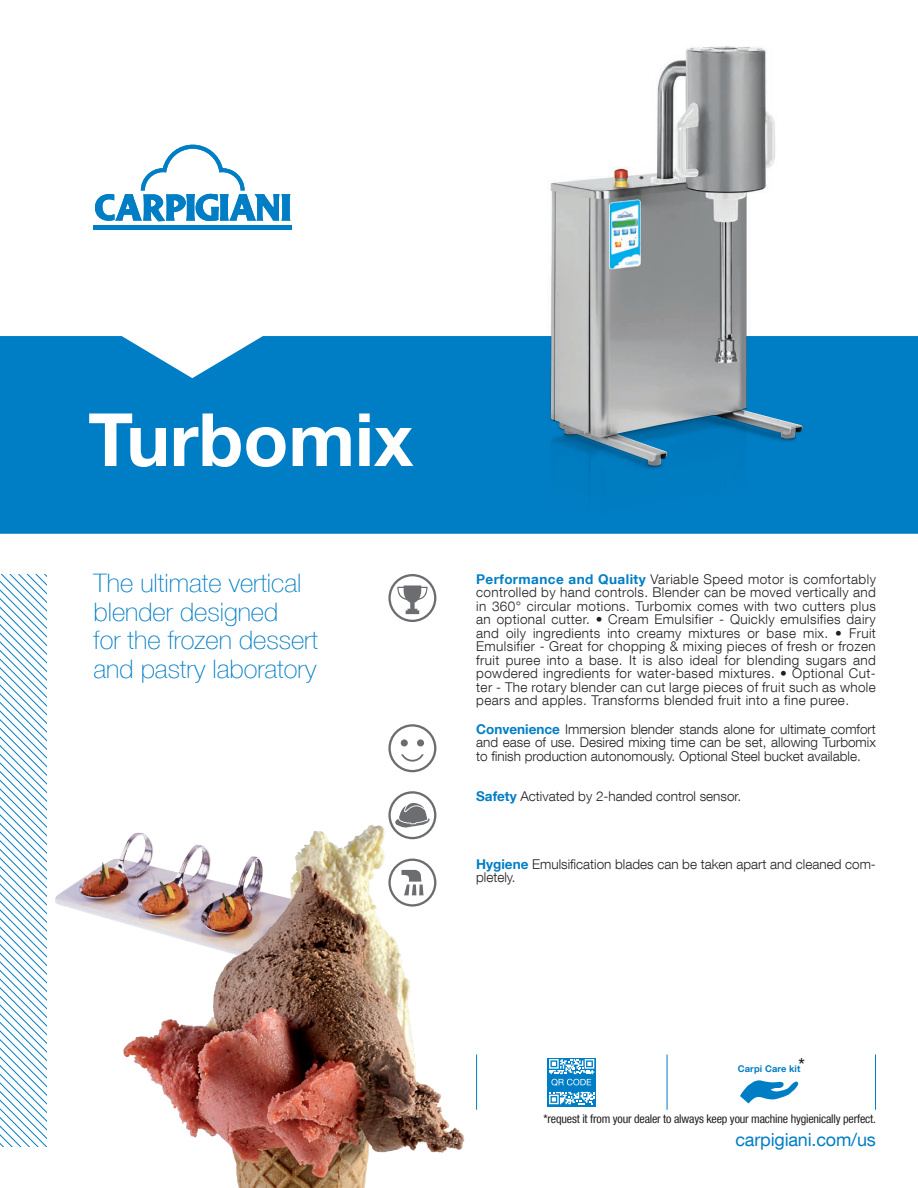
<style>
.page{position:relative;width:918px;height:1188px;background:#fff}
.page>*{position:absolute;margin:0;border:0;box-sizing:border-box;transform-origin:0 0}
.t1{font:700 73.5px "Helvetica Neue LT Com";color:#fff}
.t2{font:100 25.5px/28.5px "Helvetica Neue LT Com";color:#007ec5}
.t3{font:18px "Helvetica Neue LT Com";letter-spacing:-.01em;color:#007ec5}
.t4{font:300 13.5px/13.5px "Helvetica Neue LT Com";color:#231f20;text-align:justify}
.t5{font:condensed 12px "Helvetica Neue LT Com";letter-spacing:-.015em;color:#231f20}
.t6{font:700 9.3px "Helvetica Neue LT Com";letter-spacing:.01em;color:#007ec5}
.s1{font-weight:700;color:#007ec5}
</style>
<div class="page">
<div style="left:0;top:336px;width:918px;height:198px;background:#007ec5"></div>
<svg style="left:0;top:574px;width:47px;height:573px"></svg>
<svg style="left:388px;top:724px;width:48px;height:48px"></svg>
<svg style="left:388px;top:574px;width:48px;height:48px"></svg>
<svg style="left:388px;top:791px;width:48px;height:30px"></svg>
<img style="left:55px;top:859px;width:59px;height:61px">
<img style="left:114px;top:821px;width:351px;height:367px">
<svg style="left:388px;top:859px;width:48px;height:48px"></svg>
<img style="left:532px;top:183px;width:289px;height:351px">
<img style="left:551px;top:46px;width:252px;height:420px">
<hr style="left:476px;top:1054px;width:1px;height:56px;background:#007ec5">
<hr style="left:667px;top:1054px;width:1px;height:56px;background:#007ec5">
<hr style="left:875px;top:1054px;width:1px;height:56px;background:#007ec5">
<div style="left:547px;top:1058px;width:49px;height:49px;background:#007ec5"></div>
<svg style="left:549px;top:1092px;width:45px;height:12px"></svg>
<svg style="left:549px;top:1059px;width:45px;height:27px"></svg>
<svg style="left:740px;top:1080px;width:58px;height:24px"></svg>
<svg style="left:95px;top:145px;width:195px;height:76px"></svg>
<hr style="left:94px;top:226px;width:198px;height:4px;background:#007ec5">
<h1 class="t1" style="left:88px;top:393px;width:327px">Turbomix</h1>
<h2 class="t2" style="left:94px;top:569px;width:226px">The ultimate vertical blender designed<br>for the frozen dessert and pastry laboratory</h2>
<p class="t4" style="left:476px;top:572px;width:401px"><span class="s1">Performance and Quality</span> Variable Speed motor is comfortably controlled by hand controls. Blender can be moved vertically and in 360° circular motions. Turbomix comes with two cutters plus an optional cutter. • Cream Emulsifier - Quickly emulsifies dairy and oily ingredients into creamy mixtures or base mix. • Fruit Emulsifier - Great for chopping &amp; mixing pieces of fresh or frozen fruit puree into a base. It is also ideal for blending sugars and powdered ingredients for water-based mixtures. • Optional Cut&shy;ter - The rotary blender can cut large pieces of fruit such as whole pears and apples. Transforms blended fruit into a fine puree.</p>
<p class="t4" style="left:476px;top:722px;width:401px"><span class="s1">Convenience</span> Immersion blender stands alone for ultimate comfort and ease of use. Desired mixing time can be set, allowing Turbomix to finish production autonomously. Optional Steel bucket available.</p>
<p class="t4" style="left:476px;top:789px;width:267px"><span class="s1">Safety</span> Activated by 2-handed control sensor.</p>
<p class="t4" style="left:476px;top:857px;width:401px"><span class="s1">Hygiene</span> Emulsification blades can be taken apart and cleaned com&shy;pletely.</p>
<p class="t6" style="left:738px;top:1063px;width:68px">Carpi Care kit<sup>*</sup></p>
<p class="t5" style="left:544px;top:1111px;width:334px">*request it from your dealer to always keep your machine hygienically perfect.</p>
<h3 class="t3" style="left:735px;top:1128px;width:142px">carpigiani.com/us</h3>
</div>
